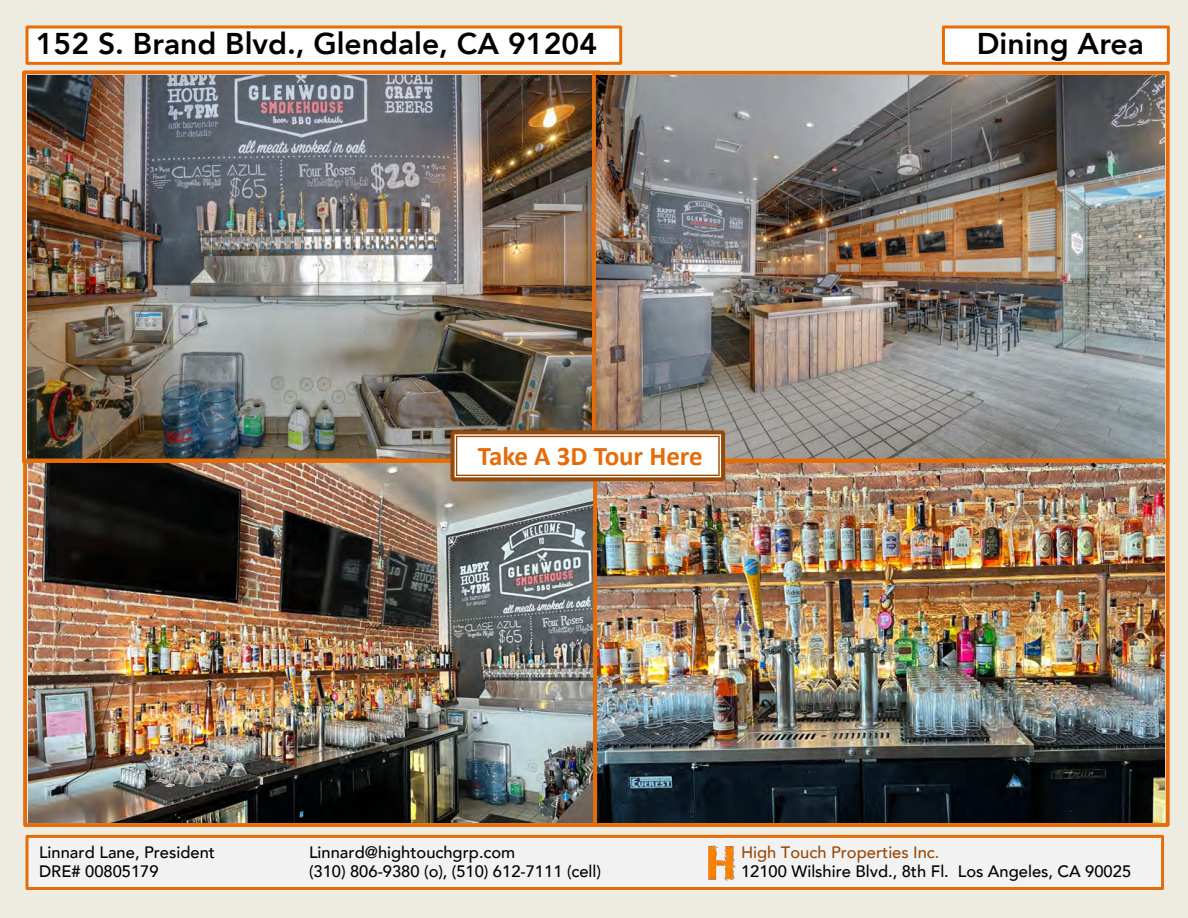
<style>
.page{position:relative;width:1188px;height:918px;background:#eeece1}
.page>*{position:absolute;margin:0;border:0;box-sizing:border-box;transform-origin:0 0}
.t1{font:800 30px "Avenir";color:#000}
.t2{font:700 27px "Calibri";letter-spacing:-.005em;color:#e46c0a}
.t3{font:500 16.5px "Avenir";color:#000}
.t4{font:500 16.5px "Avenir";color:#984807}
</style>
<div class="page">
<img style="left:27px;top:75px;width:1138px;height:384px">
<div style="left:22px;top:70px;width:580px;height:394px;border:4px solid #e46c0a"></div>
<div style="left:592px;top:71px;width:578px;height:393px;border:4px solid #e46c0a"></div>
<img style="left:28px;top:464px;width:565px;height:358px">
<div style="left:23px;top:459px;width:577px;height:368px;border:4px solid #e46c0a"></div>
<img style="left:598px;top:464px;width:567px;height:358px">
<div style="left:593px;top:459px;width:577px;height:368px;border:4px solid #e46c0a"></div>
<div style="left:27px;top:27px;width:594px;height:36px;background:#fff"></div>
<div style="left:26px;top:26px;width:596px;height:39px;border:3px solid #e46c0a"></div>
<div style="left:943px;top:27px;width:225px;height:36px;background:#fff"></div>
<div style="left:942px;top:26px;width:228px;height:39px;border:3px solid #e46c0a"></div>
<div style="left:27px;top:836px;width:1136px;height:53px;background:#f2f2f2"></div>
<div style="left:26px;top:835px;width:1138px;height:55px;border:3px solid #e46c0a"></div>
<img style="left:708px;top:845px;width:28px;height:36px">
<svg style="left:451px;top:430px;width:274px;height:51px;background:#e5d3c4"></svg>
<h1 class="t1" style="left:36px;top:24px;width:563px">152 S. Brand Blvd., Glendale, CA 91204</h1>
<h1 class="t1" style="left:977px;top:24px;width:168px">Dining Area</h1>
<h2 class="t2" style="left:478px;top:439px;width:226px">Take A 3D Tour Here</h2>
<p class="t3" style="left:39px;top:841px;width:177px">Linnard Lane, President</p>
<p class="t3" style="left:309px;top:841px;width:208px">Linnard@hightouchgrp.com</p>
<p class="t4" style="left:741px;top:841px;width:200px">High Touch Properties Inc.</p>
<p class="t3" style="left:39px;top:860px;width:121px">DRE# 00805179</p>
<p class="t3" style="left:309px;top:860px;width:294px">(310) 806-9380 (o), (510) 612-7111 (cell)</p>
<p class="t3" style="left:741px;top:860px;width:392px">12100 Wilshire Blvd., 8th Fl. Los Angeles, CA 90025</p>
</div>
